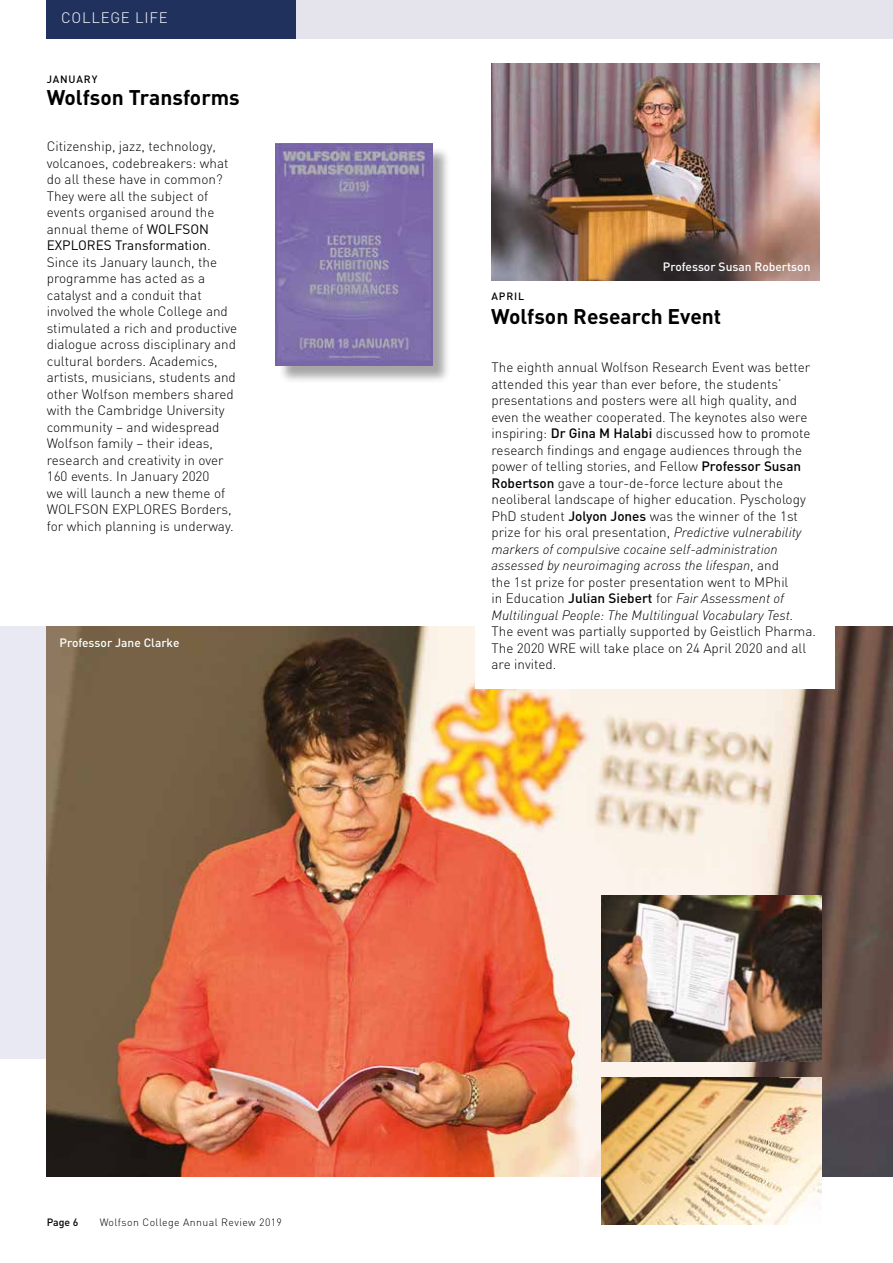
<style>
.page{position:relative;width:893px;height:1263px;background:#fff}
.page>*{position:absolute;margin:0;border:0;box-sizing:border-box;transform-origin:0 0}
.t1{font:700 21px "DINCE";color:#000}
.t2{font:300 15px "DINCE";letter-spacing:.05em;color:#fff}
.t3{font:300 13.5px/16.5px "DINCE";color:#000}
.t4{font:italic 300 13.5px/16.5px "DINOT";color:#000}
.t5{font:500 12px "DINCE";color:#fff}
.t6{font:300 10.5px "DINCE";letter-spacing:.04em;color:#000}
.t7{font:500 10.5px "DINCE";letter-spacing:.08em;color:#000}
.s1{font-weight:400}
.s2{font-weight:500}
.s3{font-family:"DINOT";font-style:italic}
.s4{font-family:"DINCE";font-style:normal}
.s5{font-family:"DINCE";font-weight:500;font-style:normal}
</style>
<div class="page">
<div style="left:0;top:626px;width:893px;height:433px;background:#e9e9f4"></div>
<div style="left:296px;top:0;width:597px;height:38px;background:#e5e4ec"></div>
<div style="left:47px;top:0;width:249px;height:38px;background:#20315e"></div>
<img style="left:47px;top:626px;width:846px;height:550px">
<div style="left:475px;top:296px;width:360px;height:392px;background:#fff"></div>
<img style="left:491px;top:64px;width:329px;height:217px">
<img style="left:601px;top:896px;width:221px;height:165px">
<img style="left:601px;top:1078px;width:221px;height:147px">
<div style="left:278px;top:146px;width:173px;height:238px;background:#000;opacity:.35"></div>
<img style="left:276px;top:144px;width:156px;height:221px">
<p class="t2" style="left:61px;top:9px;width:108px">COLLEGE LIFE</p>
<p class="t7" style="left:47px;top:73px;width:52px">JANUARY</p>
<h1 class="t1" style="left:47px;top:83px;width:195px">Wolfson Transforms</h1>
<p class="t3" style="left:47px;top:138px;width:192px">Citizenship, jazz, technology, volcanoes, codebreakers: what do all these have in common?<br>They were all the subject of events organised around the annual theme of <span class="s1">WOLFSON<br>EXPLORES Transformation</span>.<br>Since its January launch, the programme has acted as a catalyst and a conduit that involved the whole College and stimulated a rich and productive dialogue across disciplinary and cultural borders. Academics, artists, musicians, students and other Wolfson members shared with the Cambridge University community – and widespread<br>Wolfson family – their ideas, research and creativity in over<br>160 events. In January 2020<br>we will launch a new theme of<br>WOLFSON EXPLORES Borders, for which planning is underway.</p>
<p class="t5" style="left:60px;top:635px;width:122px">Professor Jane Clarke</p>
<p class="t7" style="left:491px;top:290px;width:34px">APRIL</p>
<p class="t5" style="left:663px;top:259px;width:149px">Professor Susan Robertson</p>
<h1 class="t1" style="left:491px;top:303px;width:232px">Wolfson Research Event</h1>
<p class="t3" style="left:491px;top:359px;width:321px">The eighth annual Wolfson Research Event was better attended this year than ever before, the students’ presentations and posters were all high quality, and even the weather cooperated. The keynotes also were inspiring: <span class="s2">Dr Gina M Halabi</span> discussed how to promote research findings and engage audiences through the power of telling stories, and Fellow <span class="s2">Professor Susan Robertson</span> gave a tour-de-force lecture about the neoliberal landscape of higher education. Pyschology PhD student <span class="s2">Jolyon Jones</span> was the winner of the 1st prize for his oral presentation, <span class="s3">Predictive vulnerability</span></p>
<p class="t4" style="left:491px;top:539px;width:289px">markers of compulsive cocaine self-administration assessed by neuroimaging across the lifespan<span class="s4">, and</span></p>
<p class="t3" style="left:491px;top:573px;width:298px">the 1st prize for poster presentation went to MPhil</p>
<p class="t4" style="left:491px;top:589px;width:303px"><span class="s4">in Education</span> <span class="s5">Julian Siebert</span> <span class="s4">for</span> Fair Assessment of<br>Multilingual People: The Multilingual Vocabulary Test.</p>
<p class="t3" style="left:491px;top:623px;width:326px">The event was partially supported by Geistlich Pharma.<br>The 2020 WRE will take place on 24 April 2020 and all are invited.</p>
<p class="t7" style="left:47px;top:1215px;width:33px">Page 6</p>
<p class="t6" style="left:100px;top:1215px;width:184px">Wolfson College Annual Review 2019</p>
</div>
